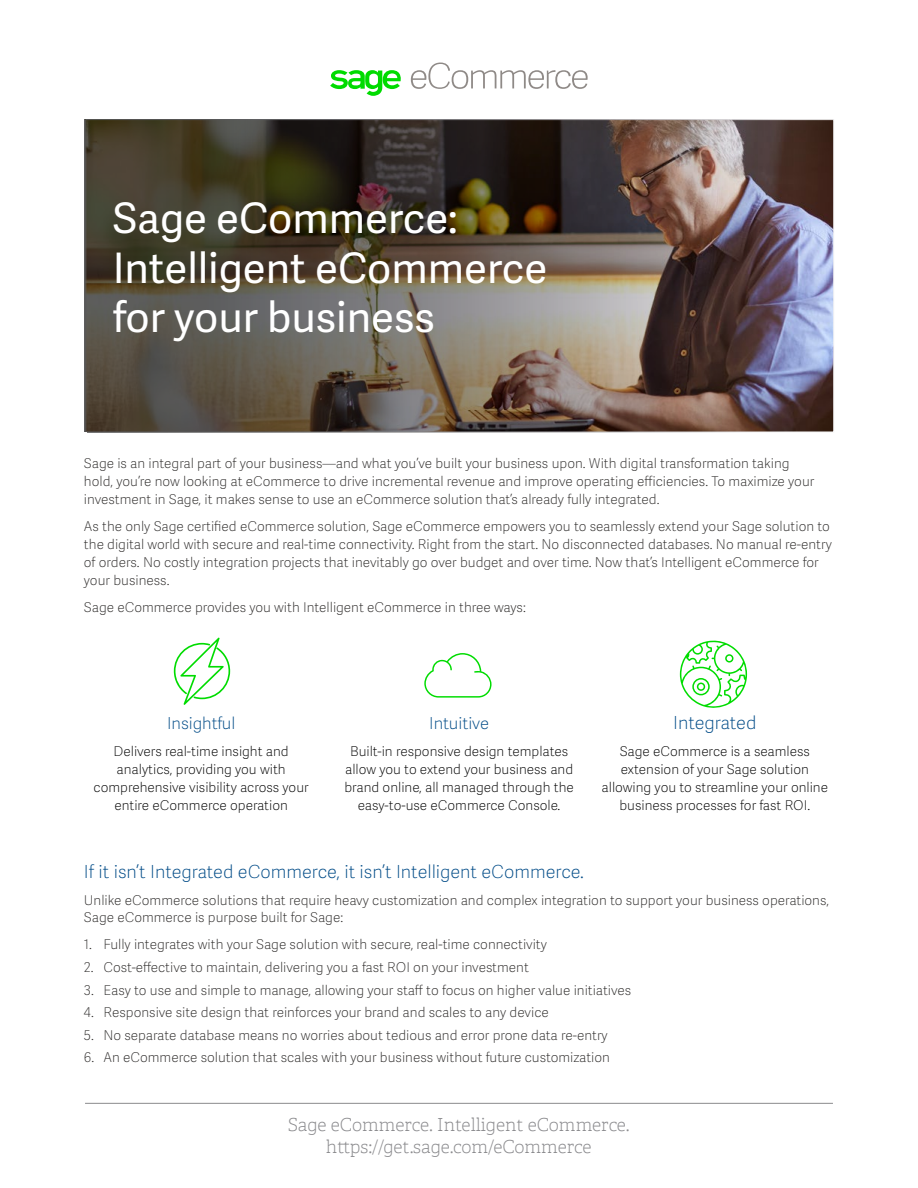
<style>
.page{position:relative;width:918px;height:1188px;background:#fff}
.page>*{position:absolute;margin:0;border:0;box-sizing:border-box;transform-origin:0 0}
.t1{font:42px/49.5px "Adelle Sans SAGE";color:#fff}
.t2{font:18px "Adelle Sans SAGE Th";color:#004b87}
.t3{font:18px/21.6px "Adelle SAGE Th";color:#8a8a8d;text-align:center}
.t4{font:16.5px "Adelle Sans SAGE Th";color:#004b87}
.t5{font:13.5px/18px "Adelle Sans SAGE Th";color:#2c2a29}
.t6{font:13.5px/18px "Adelle Sans SAGE Th";color:#000;text-align:center}
</style>
<div class="page">
<img style="left:85px;top:120px;width:748px;height:312px">
<svg style="left:330px;top:70px;width:71px;height:26px"></svg>
<svg style="left:411px;top:63px;width:177px;height:26px"></svg>
<hr style="left:85px;top:1103px;width:748px;height:1px;background:#8a8a8d">
<svg style="left:680px;top:641px;width:67px;height:67px"></svg>
<svg style="left:424px;top:653px;width:68px;height:45px"></svg>
<svg style="left:174px;top:638px;width:56px;height:67px"></svg>
<h1 class="t1" style="left:113px;top:192px;width:436px">Sage eCommerce:<br>Intelligent eCommerce for your business</h1>
<p class="t5" style="left:84px;top:454px;width:732px">Sage is an integral part of your business—and what you’ve built your business upon. With digital transformation taking hold, you’re now looking at eCommerce to drive incremental revenue and improve operating efficiencies. To maximize your investment in Sage, it makes sense to use an eCommerce solution that’s already fully integrated.</p>
<p class="t5" style="left:84px;top:517px;width:749px">As the only Sage certified eCommerce solution, Sage eCommerce empowers you to seamlessly extend your Sage solution to the digital world with secure and real-time connectivity. Right from the start. No disconnected databases. No manual re-entry of orders. No costly integration projects that inevitably go over budget and over time. Now that’s Intelligent eCommerce for your business.</p>
<p class="t5" style="left:84px;top:598px;width:443px">Sage eCommerce provides you with Intelligent eCommerce in three ways:</p>
<p class="t4" style="left:167px;top:711px;width:70px">Insightful</p>
<p class="t6" style="left:94px;top:742px;width:217px">Delivers real-time insight and analytics, providing you with comprehensive visibility across your entire eCommerce operation</p>
<p class="t4" style="left:429px;top:711px;width:61px">Intuitive</p>
<p class="t6" style="left:345px;top:742px;width:231px">Built-in responsive design templates allow you to extend your business and brand online, all managed through the easy-to-use eCommerce Console.</p>
<h2 class="t2" style="left:673px;top:710px;width:85px">Integrated</h2>
<p class="t6" style="left:602px;top:742px;width:228px">Sage eCommerce is a seamless extension of your Sage solution allowing you to streamline your online business processes for fast ROI.</p>
<h2 class="t2" style="left:84px;top:858px;width:501px">If it isn’t Integrated eCommerce, it isn’t Intelligent eCommerce.</h2>
<p class="t5" style="left:84px;top:890px;width:747px">Unlike eCommerce solutions that require heavy customization and complex integration to support your business operations,<br>Sage eCommerce is purpose built for Sage:</p>
<p class="t5" style="left:84px;top:935px;width:464px">1. Fully integrates with your Sage solution with secure, real-time connectivity</p>
<p class="t5" style="left:84px;top:958px;width:446px">2. Cost-effective to maintain, delivering you a fast ROI on your investment</p>
<p class="t5" style="left:84px;top:980px;width:549px">3. Easy to use and simple to manage, allowing your staff to focus on higher value initiatives</p>
<p class="t5" style="left:84px;top:1003px;width:466px">4. Responsive site design that reinforces your brand and scales to any device</p>
<p class="t5" style="left:84px;top:1025px;width:525px">5. No separate database means no worries about tedious and error prone data re-entry</p>
<p class="t5" style="left:84px;top:1048px;width:528px">6. An eCommerce solution that scales with your business without future customization</p>
<h2 class="t3" style="left:288px;top:1114px;width:343px">Sage eCommerce. Intelligent eCommerce. https://get.sage.com/eCommerce</h2>
</div>
